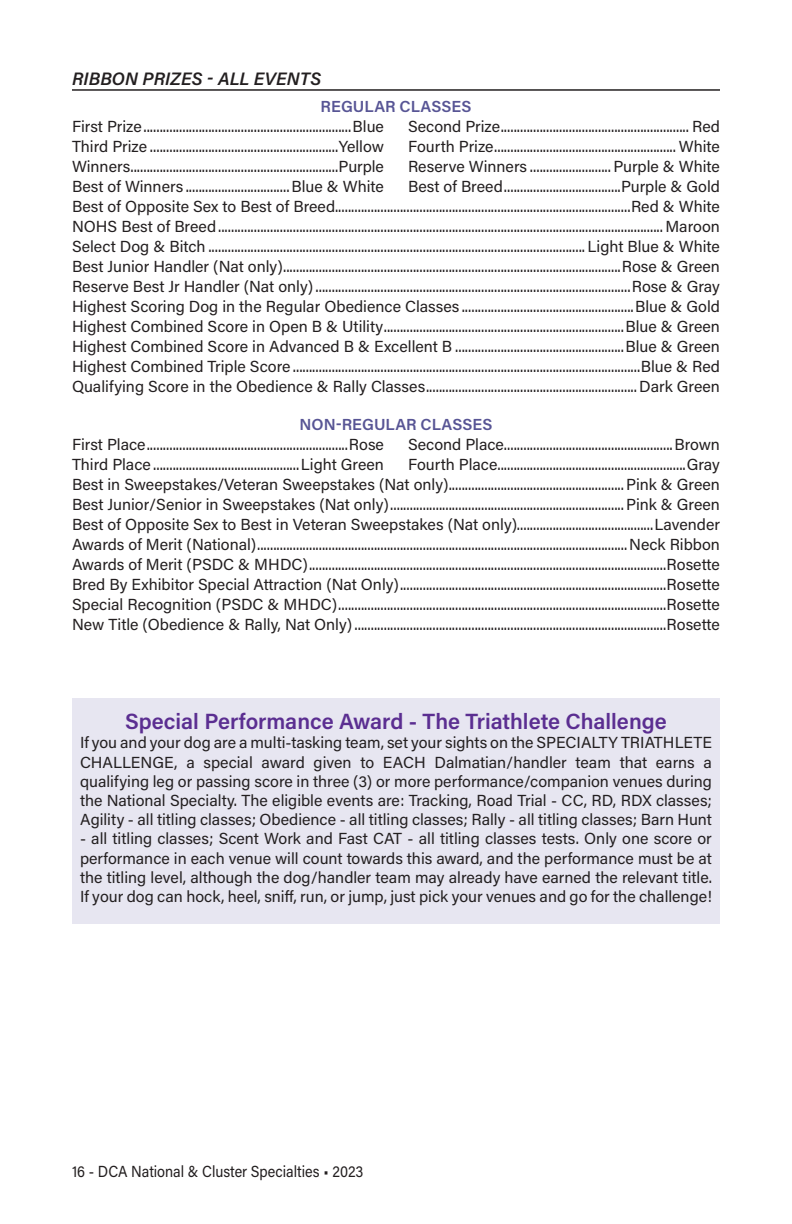
<style>
.page{position:relative;width:792px;height:1224px;background:#fff}
.page>*{position:absolute;margin:0;border:0;box-sizing:border-box;transform-origin:0 0}
.MainText27{font:600 22px "Acumin Pro";color:#5b2e91}
.PLHeaders{font:italic 600 18px "Acumin Pro";letter-spacing:.005em;color:#231f20}
.MainText27-2{font:16px/19.2px "Acumin Pro";color:#231f20;text-align:justify}
.MainText13{font:16px "Acumin Pro";color:#231f20}
.MainText27-3{font:16px "Acumin Pro";color:#231f20;scale:.9 1}
.MainText27-4{font:600 16px "Acumin Pro";letter-spacing:.005em;color:#585595}
</style>
<div class="page">
<hr style="left:72px;top:89px;width:648px;height:2px;background:#231f20">
<div style="left:72px;top:698px;width:648px;height:226px;background:#e7e6f1"></div>
<p class="PLHeaders" style="left:72px;top:66px;width:251px">RIBBON PRIZES - ALL EVENTS</p>
<p class="MainText27-4" style="left:321px;top:96px;width:152px">REGULAR CLASSES</p>
<p class="MainText27-2" style="left:72px;top:117px;width:314px">First Prize................................................................Blue</p>
<p class="MainText27-2" style="left:408px;top:117px;width:313px">Second Prize.......................................................... Red</p>
<p class="MainText27-2" style="left:72px;top:137px;width:314px">Third Prize ..........................................................Yellow</p>
<p class="MainText27-2" style="left:408px;top:137px;width:313px">Fourth Prize........................................................ White</p>
<p class="MainText27-2" style="left:72px;top:157px;width:314px">Winners................................................................Purple</p>
<p class="MainText27-2" style="left:408px;top:157px;width:313px">Reserve Winners .........................Purple &amp; White</p>
<p class="MainText27-2" style="left:72px;top:177px;width:313px">Best of Winners ................................Blue &amp; White</p>
<p class="MainText27-2" style="left:408px;top:177px;width:313px">Best of Breed....................................Purple &amp; Gold</p>
<p class="MainText27-2" style="left:72px;top:197px;width:649px">Best of Opposite Sex to Best of Breed...........................................................................................Red &amp; White</p>
<p class="MainText27-2" style="left:72px;top:216px;width:650px;line-height:20px">NOHS Best of Breed......................................................................................................................................... Maroon<br>Select Dog &amp; Bitch ....................................................................................................................Light Blue &amp; White</p>
<p class="MainText27-2" style="left:72px;top:257px;width:649px">Best Junior Handler (Nat only)........................................................................................................Rose &amp; Green</p>
<p class="MainText27-2" style="left:72px;top:277px;width:649px">Reserve Best Jr Handler (Nat only).................................................................................................Rose &amp; Gray</p>
<p class="MainText27-2" style="left:72px;top:297px;width:649px">Highest Scoring Dog in the Regular Obedience Classes .....................................................Blue &amp; Gold</p>
<p class="MainText27-2" style="left:72px;top:317px;width:649px">Highest Combined Score in Open B &amp; Utility..........................................................................Blue &amp; Green</p>
<p class="MainText27-2" style="left:72px;top:337px;width:649px">Highest Combined Score in Advanced B &amp; Excellent B ....................................................Blue &amp; Green</p>
<p class="MainText27-2" style="left:72px;top:357px;width:650px">Highest Combined Triple Score ...........................................................................................................Blue &amp; Red</p>
<p class="MainText27-2" style="left:72px;top:377px;width:649px">Qualifying Score in the Obedience &amp; Rally Classes.................................................................Dark Green</p>
<p class="MainText27-4" style="left:300px;top:414px;width:194px">NON-REGULAR CLASSES</p>
<p class="MainText13" style="left:72px;top:434px;width:314px">First Place..............................................................Rose</p>
<p class="MainText13" style="left:408px;top:434px;width:313px">Second Place....................................................Brown</p>
<p class="MainText13" style="left:72px;top:454px;width:313px">Third Place .............................................Light Green</p>
<p class="MainText13" style="left:408px;top:454px;width:313px">Fourth Place..........................................................Gray</p>
<p class="MainText27-2" style="left:72px;top:475px;width:650px">Best in Sweepstakes/Veteran Sweepstakes (Nat only)......................................................Pink &amp; Green</p>
<p class="MainText27-2" style="left:72px;top:495px;width:650px">Best Junior/Senior in Sweepstakes (Nat only)........................................................................Pink &amp; Green</p>
<p class="MainText27-2" style="left:72px;top:515px;width:650px">Best of Opposite Sex to Best in Veteran Sweepstakes (Nat only)..........................................Lavender</p>
<p class="MainText27-2" style="left:72px;top:535px;width:650px">Awards of Merit (National)..................................................................................................................Neck Ribbon</p>
<p class="MainText27-2" style="left:72px;top:555px;width:649px">Awards of Merit (PSDC &amp; MHDC)..............................................................................................................Rosette</p>
<p class="MainText27-2" style="left:72px;top:575px;width:649px">Bred By Exhibitor Special Attraction (Nat Only)..................................................................................Rosette</p>
<p class="MainText27-2" style="left:72px;top:595px;width:649px">Special Recognition (PSDC &amp; MHDC).....................................................................................................Rosette</p>
<p class="MainText27-2" style="left:72px;top:615px;width:649px">New Title (Obedience &amp; Rally, Nat Only)................................................................................................Rosette</p>
<p class="MainText27" style="left:125px;top:706px;width:543px">Special Performance Award - The Triathlete Challenge</p>
<p class="MainText27-2" style="left:80px;top:733px;width:634px">If you and your dog are a multi-tasking team, set your sights on the SPECIALTY TRIATHLETE CHALLENGE, a special award given to EACH Dalmatian/handler team that earns a qualifying leg or passing score in three (3) or more performance/companion venues during the National Specialty. The eligible events are: Tracking, Road Trial - CC, RD, RDX classes; Agility - all titling classes; Obedience - all titling classes; Rally - all titling classes; Barn Hunt</p>
<p class="MainText27-2" style="left:80px;top:829px;width:634px">- all titling classes; Scent Work and Fast CAT - all titling classes tests. Only one score or performance in each venue will count towards this award, and the performance must be at the titling level, although the dog/handler team may already have earned the relevant title.<br>If your dog can hock, heel, sniff, run, or jump, just pick your venues and go for the challenge!</p>
<p class="MainText27-3" style="left:72px;top:1161px;width:325px">16 - DCA National &amp; Cluster Specialties • 2023</p>
</div>
